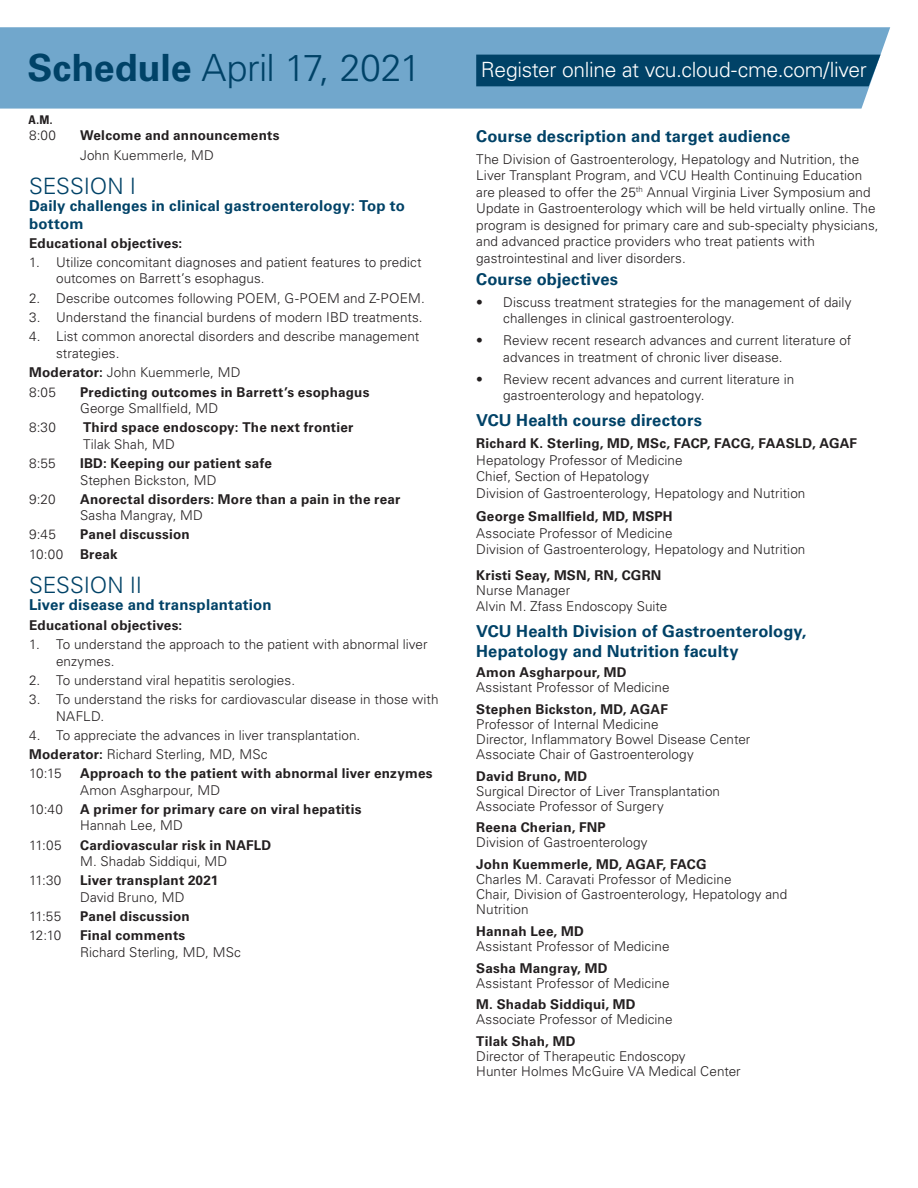
<style>
.page{position:relative;width:918px;height:1188px;background:#fff}
.page>*{position:absolute;margin:0;border:0;box-sizing:border-box;transform-origin:0 0}
.Headline_2_25_27_5{font:300 37.5px "Univers LT Std";letter-spacing:-.015em;color:#004267}
.Body_headline_15_21{font:300 22.5px "Univers LT Std";letter-spacing:-.005em;color:#004267}
.Body_copy_10_14{font:300 22.5px "Univers LT Std";letter-spacing:-.005em;color:#004267}
.Headline_2_25_27_5-2{font:300 21px "Univers LT Std";letter-spacing:-.015em;color:#fff}
.Body_copy_10_14-2{font:700 16.5px/19.5px "Univers LT Std";letter-spacing:.01em;color:#004267}
.Body_copy_10_14-3{font:700 15px/17.2px "Univers LT Std";letter-spacing:.01em;color:#004267}
.Body_headline_15_21-2{font:700 15px "Univers LT Std";letter-spacing:.015em;color:#004267}
.Body_copy_10_14-4{font:300 13.5px/15px "Univers LT Std";letter-spacing:.005em;color:#231f20}
.Body_copy_10_14-5{font:700 13.5px/16.5px "Univers LT Std";letter-spacing:.015em;color:#231f20}
.Body_copy_sub-head_1{font:700 13.5px/16.5px "Univers LT Std";letter-spacing:.015em;color:#231f20}
.Body_copy_sub-head_1-2{font:300 13.5px "Univers LT Std";color:#231f20}
.t1{font:700 condensed 12px "Univers LT Std";color:#231f20}
.s1{font-weight:700}
.s2{font-weight:300}
</style>
<div class="page">
<div style="left:0;top:27px;width:890px;height:82px;background:#71a7cc"></div>
<div style="left:476px;top:55px;width:405px;height:31px;background:#004267"></div>
<p class="Headline_2_25_27_5" style="left:28px;top:46px;width:395px"><span class="s1">Schedule</span> April 17, 2021</p>
<p class="t1" style="left:28px;top:113px;width:25px">A.M.</p>
<p class="Body_copy_sub-head_1-2" style="left:29px;top:127px;width:29px">8:00</p>
<p class="Body_copy_sub-head_1" style="left:80px;top:127px;width:201px">Welcome and announcements</p>
<p class="Body_copy_10_14-4" style="left:80px;top:148px;width:135px">John Kuemmerle, MD</p>
<p class="Body_copy_10_14" style="left:29px;top:172px;width:109px">SESSION I</p>
<p class="Body_copy_10_14-3" style="left:29px;top:197px;width:377px">Daily challenges in clinical gastroenterology: Top to bottom</p>
<p class="Body_copy_sub-head_1" style="left:29px;top:235px;width:155px">Educational objectives:</p>
<p class="Body_copy_10_14-4" style="left:56px;top:254px;width:367px;line-height:16.5px;text-indent:-27px">1. Utilize concomitant diagnoses and patient features to predict outcomes on Barrett’s esophagus.</p>
<p class="Body_copy_10_14-4" style="left:29px;top:290px;width:397px">2. Describe outcomes following POEM, G-POEM and Z-POEM.</p>
<p class="Body_copy_10_14-4" style="left:29px;top:310px;width:395px">3. Understand the financial burdens of modern IBD treatments.</p>
<p class="Body_copy_10_14-4" style="left:56px;top:328px;width:365px;line-height:16.5px;text-indent:-27px">4. List common anorectal disorders and describe management strategies.</p>
<p class="Body_copy_10_14-4" style="left:29px;top:365px;width:213px"><span class="s1">Moderator:</span> John Kuemmerle, MD</p>
<p class="Body_copy_10_14-4" style="left:29px;top:384px;width:28px">8:05</p>
<p class="Body_copy_10_14-5" style="left:80px;top:384px;width:291px">Predicting outcomes in Barrett’s esophagus<br><span class="s2">George Smallfield, MD</span></p>
<p class="Body_copy_sub-head_1-2" style="left:29px;top:419px;width:28px">8:30</p>
<p class="Body_copy_sub-head_1" style="left:83px;top:419px;width:272px">Third space endoscopy: The next frontier<br><span class="s2">Tilak Shah, MD</span></p>
<p class="Body_copy_10_14-4" style="left:29px;top:456px;width:28px">8:55</p>
<p class="Body_copy_10_14-5" style="left:80px;top:455px;width:193px">IBD: Keeping our patient safe<br><span class="s2">Stephen Bickston, MD</span></p>
<p class="Body_copy_10_14-4" style="left:29px;top:491px;width:28px">9:20</p>
<p class="Body_copy_10_14-5" style="left:80px;top:491px;width:322px">Anorectal disorders: More than a pain in the rear<br><span class="s2">Sasha Mangray, MD</span></p>
<p class="Body_copy_10_14-4" style="left:29px;top:527px;width:28px">9:45</p>
<p class="Body_copy_10_14-5" style="left:80px;top:527px;width:111px">Panel discussion</p>
<p class="Body_copy_10_14-4" style="left:29px;top:546px;width:90px">10:00 <span class="s1">Break</span></p>
<p class="Body_headline_15_21" style="left:29px;top:571px;width:115px">SESSION II</p>
<p class="Body_headline_15_21-2" style="left:29px;top:596px;width:244px">Liver disease and transplantation</p>
<p class="Body_copy_10_14-5" style="left:29px;top:617px;width:155px">Educational objectives:</p>
<p class="Body_copy_10_14-4" style="left:56px;top:636px;width:373px;line-height:16.5px;text-indent:-27px">1. To understand the approach to the patient with abnormal liver enzymes.</p>
<p class="Body_copy_10_14-4" style="left:29px;top:673px;width:267px">2. To understand viral hepatitis serologies.</p>
<p class="Body_copy_10_14-4" style="left:56px;top:691px;width:384px;line-height:16.5px;text-indent:-27px">3. To understand the risks for cardiovascular disease in those with<br>NAFLD.</p>
<p class="Body_copy_10_14-4" style="left:29px;top:728px;width:333px">4. To appreciate the advances in liver transplantation.</p>
<p class="Body_copy_10_14-4" style="left:29px;top:747px;width:240px"><span class="s1">Moderator:</span> Richard Sterling, MD, MSc</p>
<p class="Body_copy_10_14-4" style="left:29px;top:766px;width:34px">10:15</p>
<p class="Body_copy_10_14-5" style="left:80px;top:765px;width:354px">Approach to the patient with abnormal liver enzymes<br><span class="s2">Amon Asgharpour, MD</span></p>
<p class="Body_copy_10_14-4" style="left:29px;top:802px;width:35px">10:40</p>
<p class="Body_copy_10_14-5" style="left:80px;top:801px;width:283px">A primer for primary care on viral hepatitis<br><span class="s2">Hannah Lee, MD</span></p>
<p class="Body_copy_10_14-4" style="left:29px;top:837px;width:34px">11:05</p>
<p class="Body_copy_10_14-5" style="left:80px;top:837px;width:193px">Cardiovascular risk in NAFLD<br><span class="s2">M. Shadab Siddiqui, MD</span></p>
<p class="Body_copy_10_14-4" style="left:29px;top:873px;width:34px">11:30</p>
<p class="Body_copy_10_14-5" style="left:80px;top:872px;width:140px">Liver transplant 2021<br><span class="s2">David Bruno, MD</span></p>
<p class="Body_copy_10_14-4" style="left:29px;top:909px;width:34px">11:55</p>
<p class="Body_copy_10_14-5" style="left:80px;top:908px;width:111px">Panel discussion</p>
<p class="Body_copy_10_14-4" style="left:29px;top:928px;width:34px">12:10</p>
<p class="Body_copy_10_14-4" style="left:80px;top:927px;width:162px;line-height:16.5px"><span class="s1">Final comments<br></span>Richard Sterling, MD, MSc</p>
<p class="Headline_2_25_27_5-2" style="left:481px;top:57px;width:387px">Register online at vcu.cloud-cme.com/liver</p>
<p class="Body_copy_10_14-2" style="left:476px;top:127px;width:316px">Course description and target audience</p>
<p class="Body_copy_10_14-4" style="left:476px;top:151px;width:404px;line-height:16.5px">The Division of Gastroenterology, Hepatology and Nutrition, the Liver Transplant Program, and VCU Health Continuing Education are pleased to offer the 25<sup>th</sup> Annual Virginia Liver Symposium and Update in Gastroenterology which will be held virtually online. The program is designed for primary care and sub-specialty physicians, and advanced practice providers who treat patients with gastrointestinal and liver disorders.</p>
<p class="Body_copy_10_14-2" style="left:476px;top:269px;width:143px">Course objectives</p>
<p class="Body_copy_10_14-4" style="left:503px;top:294px;width:350px;line-height:16.5px;text-indent:-27px">• Discuss treatment strategies for the management of daily challenges in clinical gastroenterology.</p>
<p class="Body_copy_10_14-4" style="left:503px;top:332px;width:350px;line-height:16.5px;text-indent:-27px">• Review recent research advances and current literature of advances in treatment of chronic liver disease.</p>
<p class="Body_copy_10_14-4" style="left:503px;top:371px;width:293px;line-height:16.5px;text-indent:-27px">• Review recent advances and current literature in gastroenterology and hepatology.</p>
<p class="Body_copy_10_14-2" style="left:476px;top:411px;width:227px">VCU Health course directors</p>
<p class="Body_copy_10_14-5" style="left:476px;top:435px;width:382px">Richard K. Sterling, MD, MSc, FACP, FACG, FAASLD, AGAF</p>
<p class="Body_copy_10_14-4" style="left:476px;top:453px;width:208px">Hepatology Professor of Medicine</p>
<p class="Body_copy_10_14-4" style="left:476px;top:469px;width:174px">Chief, Section of Hepatology</p>
<p class="Body_copy_10_14-4" style="left:476px;top:486px;width:331px">Division of Gastroenterology, Hepatology and Nutrition</p>
<p class="Body_copy_10_14-5" style="left:476px;top:508px;width:198px">George Smallfield, MD, MSPH</p>
<p class="Body_copy_10_14-4" style="left:476px;top:525px;width:198px">Associate Professor of Medicine</p>
<p class="Body_copy_10_14-4" style="left:476px;top:542px;width:331px">Division of Gastroenterology, Hepatology and Nutrition</p>
<p class="Body_copy_10_14-5" style="left:476px;top:567px;width:187px;line-height:15px">Kristi Seay, MSN, RN, CGRN<br><span class="s2">Nurse Manager</span></p>
<p class="Body_copy_10_14-4" style="left:476px;top:599px;width:193px">Alvin M. Zfass Endoscopy Suite</p>
<p class="Body_copy_10_14-2" style="left:476px;top:622px;width:332px">VCU Health Division of Gastroenterology,<br>Hepatology and Nutrition faculty</p>
<p class="Body_copy_10_14-4" style="left:476px;top:665px;width:195px"><span class="s1">Amon Asgharpour, MD<br></span>Assistant Professor of Medicine</p>
<p class="Body_copy_10_14-4" style="left:476px;top:702px;width:276px"><span class="s1">Stephen Bickston, MD, AGAF<br></span>Professor of Internal Medicine<br>Director, Inflammatory Bowel Disease Center Associate Chair of Gastroenterology</p>
<p class="Body_copy_10_14-4" style="left:476px;top:768px;width:245px"><span class="s1">David Bruno, MD<br></span>Surgical Director of Liver Transplantation<br>Associate Professor of Surgery</p>
<p class="Body_copy_10_14-4" style="left:476px;top:820px;width:173px"><span class="s1">Reena Cherian, FNP<br></span>Division of Gastroenterology</p>
<p class="Body_copy_10_14-4" style="left:476px;top:857px;width:312px"><span class="s1">John Kuemmerle, MD, AGAF, FACG<br></span>Charles M. Caravati Professor of Medicine<br>Chair, Division of Gastroenterology, Hepatology and Nutrition</p>
<p class="Body_copy_10_14-4" style="left:476px;top:924px;width:195px"><span class="s1">Hannah Lee, MD<br></span>Assistant Professor of Medicine</p>
<p class="Body_copy_10_14-4" style="left:476px;top:960px;width:195px"><span class="s1">Sasha Mangray, MD<br></span>Assistant Professor of Medicine</p>
<p class="Body_copy_10_14-4" style="left:476px;top:997px;width:198px"><span class="s1">M. Shadab Siddiqui, MD<br></span>Associate Professor of Medicine</p>
<p class="Body_copy_10_14-4" style="left:476px;top:1034px;width:266px"><span class="s1">Tilak Shah, MD<br></span>Director of Therapeutic Endoscopy<br>Hunter Holmes McGuire VA Medical Center</p>
</div>
